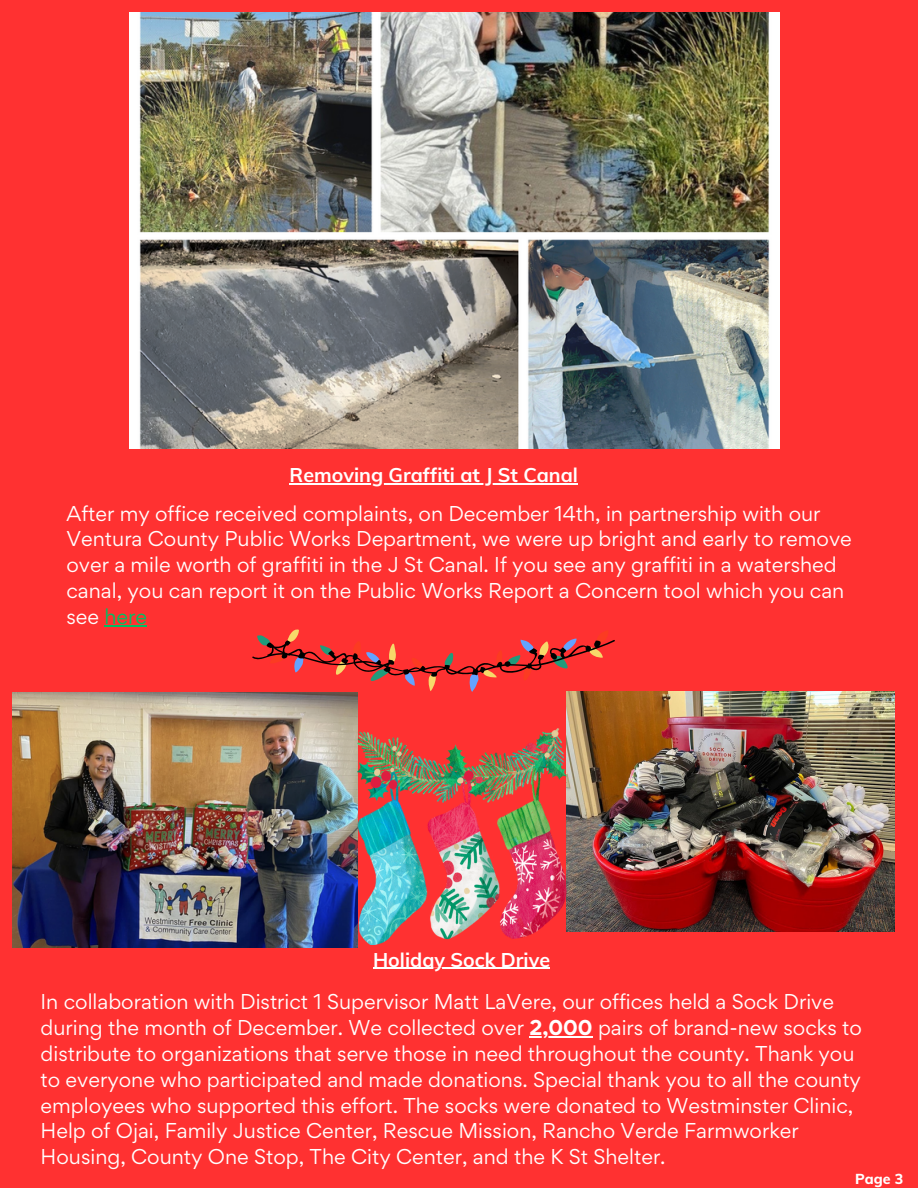
<style>
.page{position:relative;width:918px;height:1188px;background:#ff3131}
.page>*{position:absolute;margin:0;border:0;box-sizing:border-box;transform-origin:0 0}
.t1{font:19.65px "RTL Bayan Bold";color:#fff}
.t2{font:19.2px/25.8px "Gordita";color:#fff}
.t3{font:14.25px "RTL Bayan Black";color:#fff}
.s1{color:#00bf63}
.s2{font-weight:700}
</style>
<div class="page">
<img style="left:129px;top:12px;width:651px;height:437px">
<svg style="left:252px;top:629px;width:363px;height:63px"></svg>
<img style="left:566px;top:692px;width:329px;height:239px">
<img style="left:12px;top:693px;width:346px;height:254px">
<img style="left:357px;top:729px;width:209px;height:216px">
<hr style="left:290px;top:484px;width:288px;height:1px;background:#fff">
<hr style="left:105px;top:625px;width:42px;height:1px;background:#00bf63">
<hr style="left:373px;top:968px;width:177px;height:1px;background:#fff">
<hr style="left:529px;top:1036px;width:64px;height:1px;background:#fff">
<p class="t1" style="left:290px;top:463px;width:290px">Removing Graffiti at J St Canal</p>
<p class="t2" style="left:66px;top:500px;width:787px">After my office received complaints, on December 14th, in partnership with our Ventura County Public Works Department, we were up bright and early to remove over a mile worth of graffiti in the J St Canal. If you see any graffiti in a watershed canal, you can report it on the Public Works Report a Concern tool which you can see <span class="s1">here</span></p>
<p class="t1" style="left:373px;top:947px;width:178px">Holiday Sock Drive</p>
<p class="t2" style="left:41px;top:988px;width:823px">In collaboration with District 1 Supervisor Matt LaVere, our offices held a Sock Drive during the month of December. We collected over <span class="s2">2,000</span> pairs of brand-new socks to distribute to organizations that serve those in need throughout the county. Thank you to everyone who participated and made donations. Special thank you to all the county employees who supported this effort. The socks were donated to Westminster Clinic, Help of Ojai, Family Justice Center, Rescue Mission, Rancho Verde Farmworker Housing, County One Stop, The City Center, and the K St Shelter.</p>
<p class="t3" style="left:855px;top:1169px;width:50px">Page 3</p>
</div>
